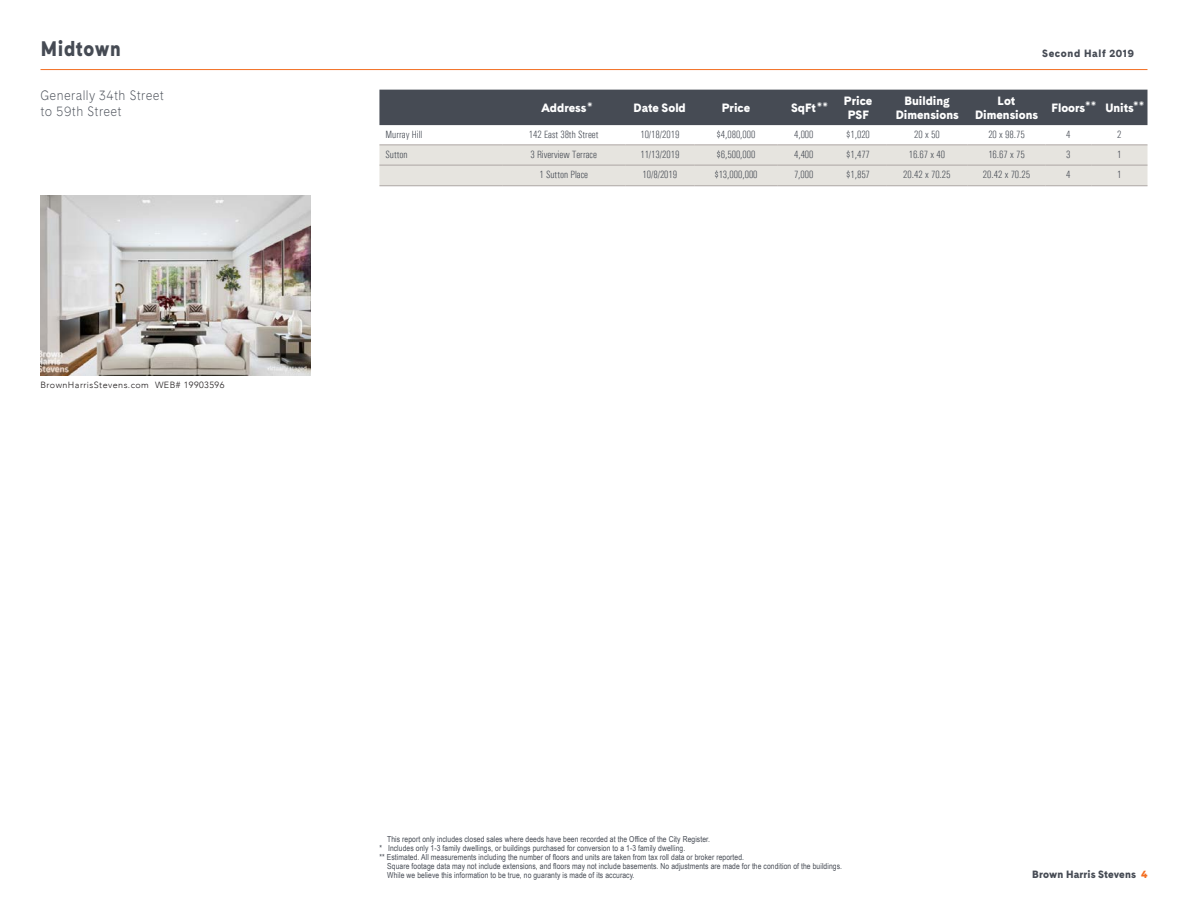
<style>
.page{position:relative;width:1188px;height:918px;background:#fff}
.page>*{position:absolute;margin:0;border:0;box-sizing:border-box;transform-origin:0 0}
.Headline_B_All_Caps{font:900 21px "Cadiz";letter-spacing:.03em;color:#464b54;scale:.9 1}
.Headline_B_All_Caps-2{font:300 13.5px "Cadiz";letter-spacing:.03em;color:#464b54;scale:.9 1}
.t1{font:900 12px/14.4px "Cadiz";color:#fff;text-align:center}
.t2{font:300 condensed 10.5px "Univers";color:#464b54}
.t3{font:900 10.5px "Cadiz";letter-spacing:.01em;color:#464b54}
.t4{font:900 10.5px "Cadiz";letter-spacing:.06em;color:#464b54}
.t5{font:900 10.5px "Cadiz";color:#fff}
.Photo_Caption_Gray{font:300 9px "Avenir";letter-spacing:.05em;color:#231f20}
.t6{font:8.25px "Arial Narrow";letter-spacing:.01em;color:#464b54}
.s1{color:#f36e21}
</style>
<div class="page">
<hr style="left:40px;top:69px;width:1108px;height:1px;background:#f36e21">
<div style="left:379px;top:90px;width:769px;height:35px;background:#464b54"></div>
<div style="left:379px;top:145px;width:769px;height:41px;background:#e6e4df"></div>
<hr style="left:379px;top:145px;width:123px;height:1px;background:#ada6a3">
<hr style="left:502px;top:145px;width:123px;height:1px;background:#ada6a3">
<hr style="left:625px;top:145px;width:69px;height:1px;background:#ada6a3">
<hr style="left:694px;top:145px;width:84px;height:1px;background:#ada6a3">
<hr style="left:778px;top:145px;width:52px;height:1px;background:#ada6a3">
<hr style="left:830px;top:145px;width:56px;height:1px;background:#ada6a3">
<hr style="left:886px;top:145px;width:82px;height:1px;background:#ada6a3">
<hr style="left:968px;top:145px;width:77px;height:1px;background:#ada6a3">
<hr style="left:1045px;top:145px;width:46px;height:1px;background:#ada6a3">
<hr style="left:1091px;top:145px;width:56px;height:1px;background:#ada6a3">
<hr style="left:379px;top:165px;width:123px;height:1px;background:#ada6a3">
<hr style="left:502px;top:165px;width:123px;height:1px;background:#ada6a3">
<hr style="left:625px;top:165px;width:69px;height:1px;background:#ada6a3">
<hr style="left:694px;top:165px;width:84px;height:1px;background:#ada6a3">
<hr style="left:778px;top:165px;width:52px;height:1px;background:#ada6a3">
<hr style="left:830px;top:165px;width:56px;height:1px;background:#ada6a3">
<hr style="left:886px;top:165px;width:82px;height:1px;background:#ada6a3">
<hr style="left:968px;top:165px;width:77px;height:1px;background:#ada6a3">
<hr style="left:1045px;top:165px;width:46px;height:1px;background:#ada6a3">
<hr style="left:1091px;top:165px;width:56px;height:1px;background:#ada6a3">
<hr style="left:379px;top:186px;width:123px;height:1px;background:#ada6a3">
<hr style="left:502px;top:186px;width:123px;height:1px;background:#ada6a3">
<hr style="left:625px;top:186px;width:69px;height:1px;background:#ada6a3">
<hr style="left:694px;top:186px;width:84px;height:1px;background:#ada6a3">
<hr style="left:778px;top:186px;width:52px;height:1px;background:#ada6a3">
<hr style="left:830px;top:186px;width:56px;height:1px;background:#ada6a3">
<hr style="left:886px;top:186px;width:82px;height:1px;background:#ada6a3">
<hr style="left:968px;top:186px;width:77px;height:1px;background:#ada6a3">
<hr style="left:1045px;top:186px;width:46px;height:1px;background:#ada6a3">
<hr style="left:1091px;top:186px;width:56px;height:1px;background:#ada6a3">
<img style="left:40px;top:195px;width:270px;height:181px">
<p class="Headline_B_All_Caps" style="left:41px;top:35px;width:90px">Midtown</p>
<p class="Headline_B_All_Caps-2" style="left:40px;top:87px;width:139px">Generally 34th Street</p>
<p class="Headline_B_All_Caps-2" style="left:40px;top:103px;width:92px">to 59th Street</p>
<p class="Photo_Caption_Gray" style="left:40px;top:380px;width:185px">BrownHarrisStevens.com WEB# 19903596</p>
<p class="t4" style="left:1042px;top:46px;width:93px">Second Half 2019</p>
<p class="t1" style="left:541px;top:101px;width:47px">Address</p>
<p class="t1" style="left:634px;top:101px;width:54px">Date Sold</p>
<p class="t1" style="left:722px;top:101px;width:30px">Price</p>
<p class="t1" style="left:791px;top:101px;width:26px">SqFt</p>
<p class="t1" style="left:844px;top:94px;width:30px">Price<br>PSF</p>
<p class="t1" style="left:896px;top:94px;width:65px">Building<br>Dimensions</p>
<p class="t1" style="left:998px;top:94px;width:19px">Lot</p>
<p class="t5" style="left:587px;top:99px;width:7px">*</p>
<p class="t5" style="left:817px;top:99px;width:13px">**</p>
<p class="t5" style="left:1085px;top:99px;width:13px">**</p>
<p class="t5" style="left:1133px;top:99px;width:13px">**</p>
<p class="t1" style="left:1052px;top:101px;width:35px">Floors</p>
<p class="t1" style="left:1105px;top:101px;width:30px">Units</p>
<p class="t1" style="left:975px;top:109px;width:65px">Dimensions</p>
<p class="t2" style="left:385px;top:128px;width:38px">Murray Hill</p>
<p class="t2" style="left:529px;top:128px;width:71px">142 East 38th Street</p>
<p class="t2" style="left:640px;top:128px;width:40px">10/18/2019</p>
<p class="t2" style="left:717px;top:128px;width:40px">$4,080,000</p>
<p class="t2" style="left:794px;top:128px;width:21px">4,000</p>
<p class="t2" style="left:846px;top:128px;width:25px">$1,020</p>
<p class="t2" style="left:914px;top:128px;width:27px">20 x 50</p>
<p class="t2" style="left:988px;top:128px;width:38px">20 x 98.75</p>
<p class="t2" style="left:1066px;top:128px;width:6px">4</p>
<p class="t2" style="left:1117px;top:128px;width:6px">2</p>
<p class="t2" style="left:385px;top:148px;width:24px">Sutton</p>
<p class="t2" style="left:531px;top:148px;width:68px">3 Riverview Terrace</p>
<p class="t2" style="left:640px;top:148px;width:40px">11/13/2019</p>
<p class="t2" style="left:717px;top:148px;width:40px">$6,500,000</p>
<p class="t2" style="left:794px;top:148px;width:21px">4,400</p>
<p class="t2" style="left:846px;top:148px;width:25px">$1,477</p>
<p class="t2" style="left:909px;top:148px;width:38px">16.67 x 40</p>
<p class="t2" style="left:988px;top:148px;width:38px">16.67 x 75</p>
<p class="t2" style="left:1066px;top:148px;width:6px">3</p>
<p class="t2" style="left:1117px;top:148px;width:6px">1</p>
<p class="t2" style="left:539px;top:169px;width:50px">1 Sutton Place</p>
<p class="t2" style="left:643px;top:169px;width:36px">10/8/2019</p>
<p class="t2" style="left:714px;top:169px;width:45px">$13,000,000</p>
<p class="t2" style="left:794px;top:169px;width:21px">7,000</p>
<p class="t2" style="left:846px;top:169px;width:25px">$1,857</p>
<p class="t2" style="left:903px;top:169px;width:49px">20.42 x 70.25</p>
<p class="t2" style="left:983px;top:169px;width:49px">20.42 x 70.25</p>
<p class="t2" style="left:1066px;top:169px;width:6px">4</p>
<p class="t2" style="left:1117px;top:169px;width:6px">1</p>
<p class="t6" style="left:387px;top:833px;width:324px">This report only includes closed sales where deeds have been recorded at the Office of the City Register.</p>
<p class="t6" style="left:379px;top:842px;width:307px">* Includes only 1-3 family dwellings, or buildings purchased for conversion to a 1-3 family dwelling.</p>
<p class="t6" style="left:379px;top:851px;width:366px">** Estimated. All measurements including the number of floors and units are taken from tax roll data or broker reported.</p>
<p class="t6" style="left:387px;top:860px;width:456px">Square footage data may not include extensions, and floors may not include basements. No adjustments are made for the condition of the buildings.</p>
<p class="t6" style="left:387px;top:869px;width:249px">While we believe this information to be true, no guaranty is made of its accuracy.</p>
<p class="t3" style="left:1032px;top:867px;width:117px">Brown Harris Stevens <span class="s1">4</span></p>
</div>
